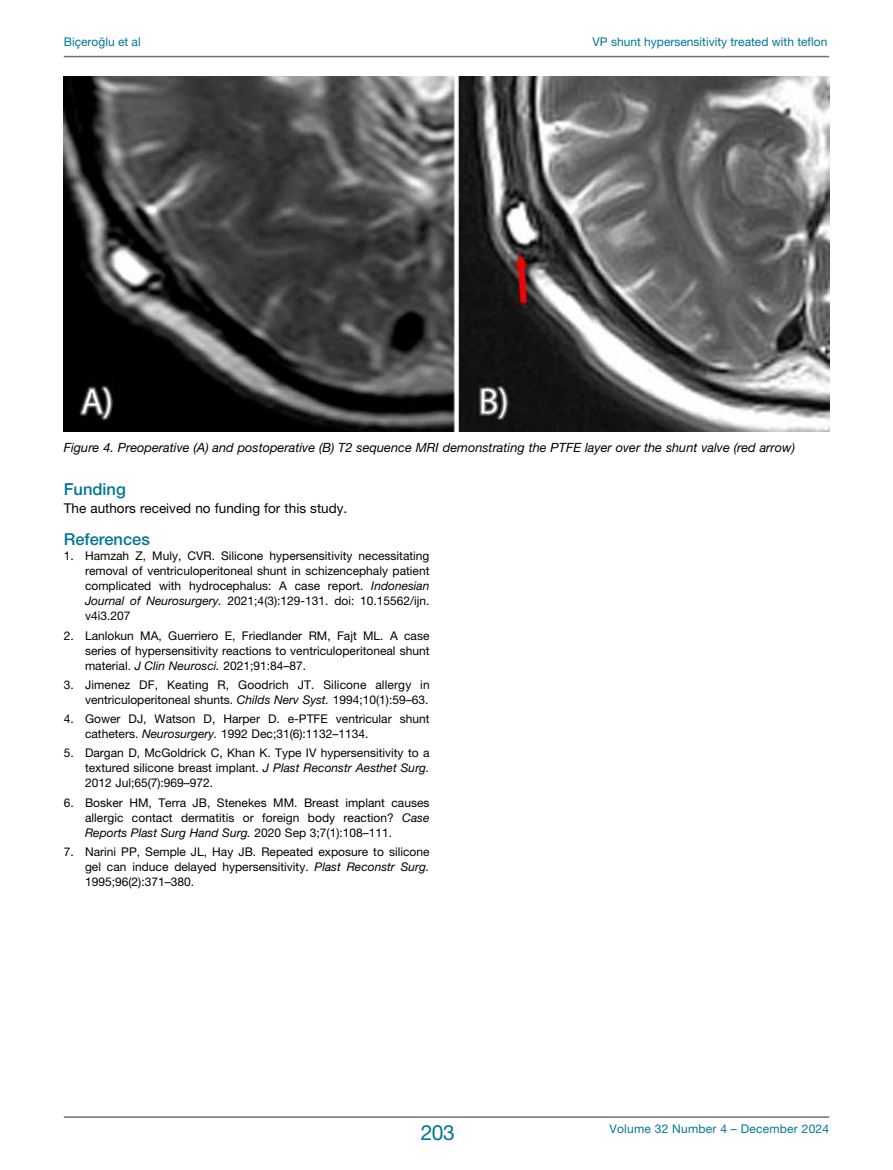
<style>
.page{position:relative;width:893px;height:1170px;background:#fff}
.page>*{position:absolute;margin:0;border:0;box-sizing:border-box;transform-origin:0 0}
.t1{font:21px "Helvetica Neue LT Pro";color:#007698}
.t2{font:500 16.5px "Helvetica Neue LT Pro";color:#007698}
.t3{font:13.5px "Helvetica Neue LT Pro";color:#000}
.t4{font:italic 12.75px "Helvetica Neue LT Pro";color:#000}
.t5{font:12px/15px "Helvetica Neue LT Pro";color:#000;text-align:justify}
.t6{font:12px "Helvetica Neue LT Pro";color:#007698}
.t7{font:12px "Helvetica Neue LT Pro";letter-spacing:.02em;color:#007698}
.s1{font-style:italic}
</style>
<div class="page">
<hr style="left:64px;top:1116px;width:765px;height:1px;background:#717072">
<hr style="left:64px;top:56px;width:765px;height:1px;background:#717072">
<img style="left:64px;top:77px;width:765px;height:354px">
<p class="t6" style="left:64px;top:34px;width:78px">Biçeroğlu et al</p>
<p class="t6" style="left:593px;top:34px;width:236px">VP shunt hypersensitivity treated with teflon</p>
<p class="t4" style="left:64px;top:439px;width:733px">Figure 4. Preoperative (A) and postoperative (B) T2 sequence MRI demonstrating the PTFE layer over the shunt valve (red arrow)</p>
<h2 class="t2" style="left:64px;top:479px;width:64px">Funding</h2>
<p class="t3" style="left:64px;top:500px;width:285px">The authors received no funding for this study.</p>
<h2 class="t2" style="left:64px;top:529px;width:88px">References</h2>
<p class="t5" style="left:85px;top:548px;width:346px;text-indent:-21px">1. Hamzah Z, Muly, CVR. Silicone hypersensitivity necessitating removal of ventriculoperitoneal shunt in schizencephaly patient complicated with hydrocephalus: A case report. <span class="s1">Indonesian Journal of Neurosurgery.</span> 2021;4(3):129-131. doi: 10.15562/ijn. v4i3.207</p>
<p class="t5" style="left:85px;top:627px;width:346px;text-indent:-21px">2. Lanlokun MA, Guerriero E, Friedlander RM, Fajt ML. A case series of hypersensitivity reactions to ventriculoperitoneal shunt material. <span class="s1">J Clin Neurosci.</span> 2021;91:84–87.</p>
<p class="t5" style="left:64px;top:677px;width:367px;text-align:right">3. Jimenez DF, Keating R, Goodrich JT. Silicone allergy in ventriculoperitoneal shunts. <span class="s1">Childs Nerv Syst.</span> 1994;10(1):59–63.</p>
<p class="t5" style="left:85px;top:711px;width:346px;text-indent:-21px">4. Gower DJ, Watson D, Harper D. e-PTFE ventricular shunt catheters. <span class="s1">Neurosurgery.</span> 1992 Dec;31(6):1132–1134.</p>
<p class="t5" style="left:85px;top:745px;width:346px;text-indent:-21px">5. Dargan D, McGoldrick C, Khan K. Type IV hypersensitivity to a textured silicone breast implant. <span class="s1">J Plast Reconstr Aesthet Surg.<br></span>2012 Jul;65(7):969–972.</p>
<p class="t5" style="left:85px;top:794px;width:346px;text-indent:-21px">6. Bosker HM, Terra JB, Stenekes MM. Breast implant causes allergic contact dermatitis or foreign body reaction? <span class="s1">Case Reports Plast Surg Hand Surg.</span> 2020 Sep 3;7(1):108–111.</p>
<p class="t5" style="left:85px;top:843px;width:346px;text-indent:-21px">7. Narini PP, Semple JL, Hay JB. Repeated exposure to silicone gel can induce delayed hypersensitivity. <span class="s1">Plast Reconstr Surg.<br></span>1995;96(2):371–380.</p>
<h1 class="t1" style="left:421px;top:1119px;width:36px">203</h1>
<p class="t7" style="left:610px;top:1121px;width:221px">Volume 32 Number 4 – December 2024</p>
</div>
